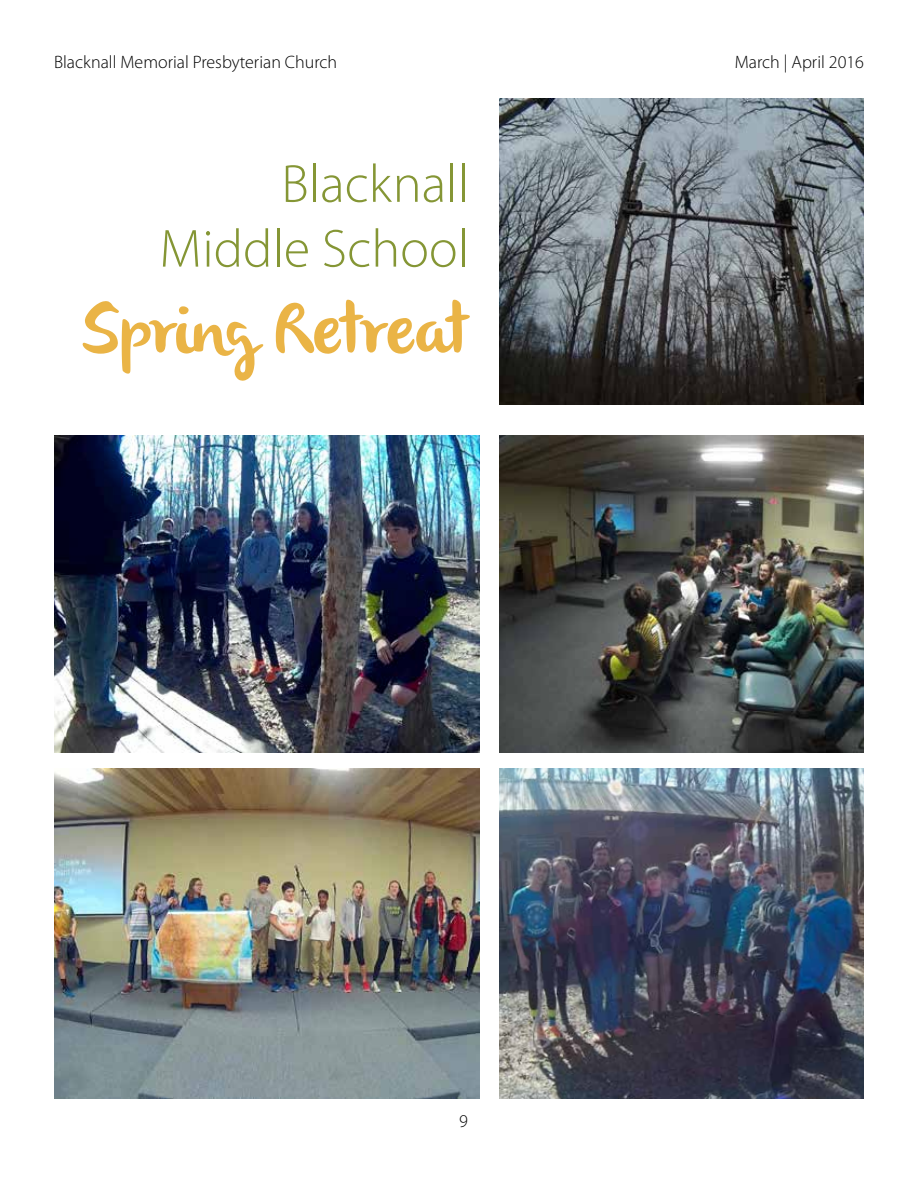
<style>
.page{position:relative;width:918px;height:1188px;background:#fff}
.page>*{position:absolute;margin:0;border:0;box-sizing:border-box;transform-origin:0 0}
.t1{font:72px "olivier";color:#eab446}
.t2{font:300 54px/64.8px "Myriad Pro";color:#859635;text-align:right}
.t3{font:300 18px "Myriad Pro";color:#000}
</style>
<div class="page">
<img style="left:500px;top:99px;width:364px;height:306px">
<img style="left:54px;top:435px;width:425px;height:318px">
<img style="left:54px;top:768px;width:425px;height:330px">
<img style="left:500px;top:435px;width:364px;height:318px">
<img style="left:500px;top:768px;width:364px;height:330px">
<p class="t3" style="left:54px;top:52px;width:285px">Blacknall Memorial Presbyterian Church</p>
<p class="t3" style="left:735px;top:52px;width:131px">March | April 2016</p>
<h2 class="t2" style="left:159px;top:152px;width:311px">Blacknall<br>Middle School</h2>
<h1 class="t1" style="left:80px;top:288px;width:390px">Spring Retreat</h1>
<p class="t3" style="left:459px;top:1111px;width:10px">9</p>
</div>
